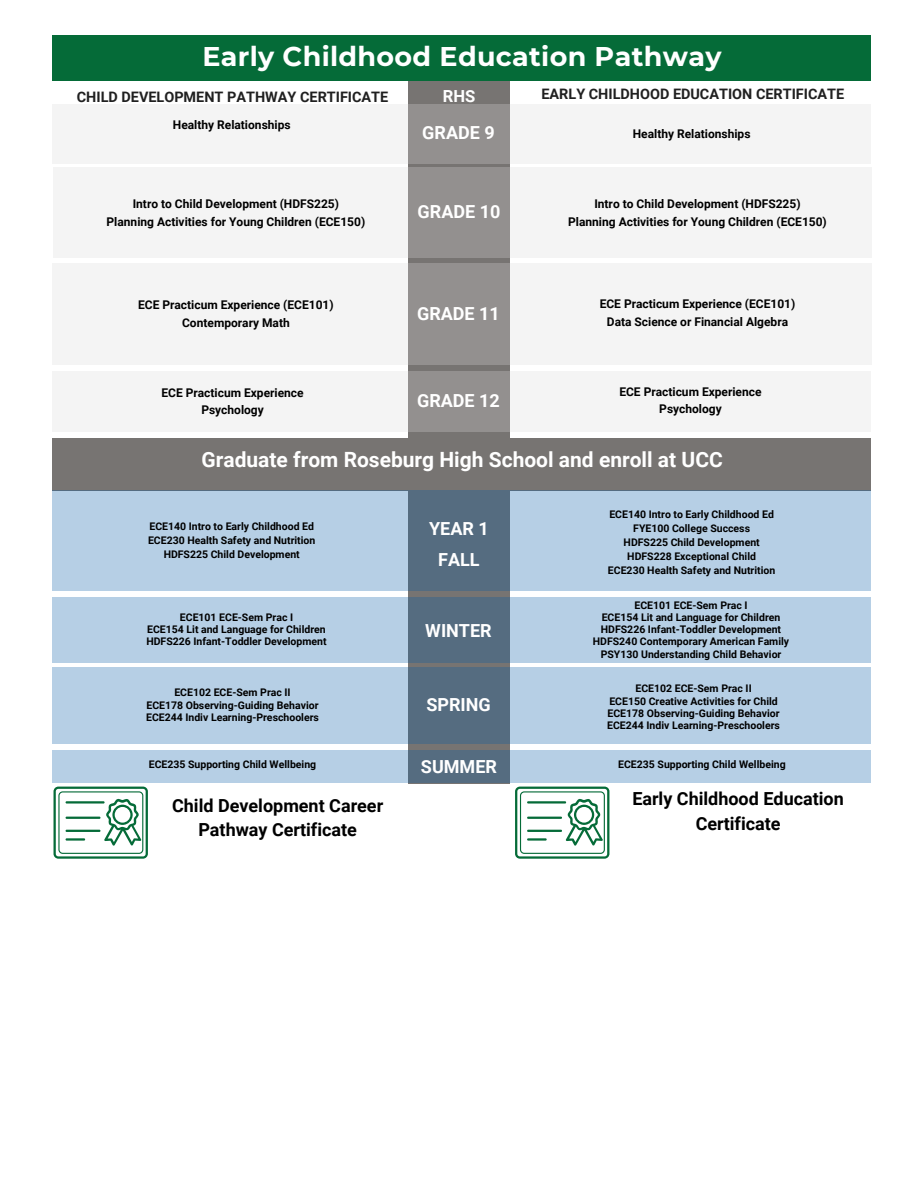
<style>
.page{position:relative;width:918px;height:1188px;background:#fff}
.page>*{position:absolute;margin:0;border:0;box-sizing:border-box;transform-origin:0 0}
.t1{font:700 27px "Montserrat";letter-spacing:.01em;color:#fff}
.t2{font:700 21px "Roboto";color:#fff}
.t3{font:700 18px/24.8px "Roboto";color:#000;text-align:center}
.t4{font:700 18px/30.3px "Roboto";color:#fff;text-align:center}
.t5{font:700 16.65px "Roboto";color:#fff}
.t6{font:700 14.4px "Roboto";color:#202020}
.t7{font:700 12px/18px "Roboto";color:#000;text-align:center}
.t8{font:700 10.5px "Roboto";color:#000}
</style>
<div class="page">
<div style="left:53px;top:35px;width:818px;height:46px;background:#056b38"></div>
<div style="left:408px;top:81px;width:101px;height:702px;background:#777472"></div>
<svg style="left:53px;top:104px;width:818px;height:60px;fill:#f4f4f4"></svg>
<svg style="left:53px;top:167px;width:818px;height:90px;fill:#f4f4f4"></svg>
<svg style="left:52px;top:263px;width:819px;height:102px;fill:#f4f4f4"></svg>
<svg style="left:53px;top:371px;width:818px;height:61px;fill:#f4f4f4"></svg>
<div style="left:53px;top:439px;width:818px;height:52px;background:#777472"></div>
<svg style="left:53px;top:491px;width:818px;height:100px;background:#a9c2d8"></svg>
<svg style="left:53px;top:597px;width:818px;height:66px;background:#a9c2d8"></svg>
<svg style="left:52px;top:667px;width:819px;height:77px;background:#a9c2d8"></svg>
<svg style="left:52px;top:750px;width:819px;height:33px;background:#a9c2d8"></svg>
<svg style="left:54px;top:787px;width:94px;height:72px"></svg>
<hr style="left:66px;top:801px;width:39px;height:3px;background:#056b38">
<hr style="left:66px;top:830px;width:34px;height:2px;background:#056b38">
<hr style="left:66px;top:817px;width:34px;height:2px;background:#056b38">
<hr style="left:66px;top:838px;width:19px;height:3px;background:#056b38">
<svg style="left:515px;top:787px;width:94px;height:72px"></svg>
<hr style="left:527px;top:801px;width:39px;height:3px;background:#056b38">
<hr style="left:527px;top:830px;width:35px;height:2px;background:#056b38">
<hr style="left:527px;top:817px;width:35px;height:2px;background:#056b38">
<hr style="left:527px;top:838px;width:20px;height:3px;background:#056b38">
<h1 class="t1" style="left:202px;top:40px;width:521px">Early Childhood Education Pathway</h1>
<h3 class="t6" style="left:77px;top:88px;width:313px">CHILD DEVELOPMENT PATHWAY CERTIFICATE</h3>
<h4 class="t6" style="left:541px;top:85px;width:304px">EARLY CHILDHOOD EDUCATION CERTIFICATE</h4>
<p class="t5" style="left:443px;top:87px;width:34px">RHS</p>
<p class="t7" style="left:173px;top:116px;width:119px">Healthy Relationships</p>
<h3 class="t4" style="left:422px;top:118px;width:74px">GRADE 9</h3>
<p class="t7" style="left:633px;top:125px;width:119px">Healthy Relationships</p>
<h5 class="t7" style="left:107px;top:195px;width:260px">Intro to Child Development (HDFS225)<br>Planning Activities for Young Children (ECE150)</h5>
<h6 class="t4" style="left:418px;top:197px;width:84px">GRADE 10</h6>
<p class="t7" style="left:568px;top:195px;width:260px">Intro to Child Development (HDFS225)<br>Planning Activities for Young Children (ECE150)</p>
<h5 class="t7" style="left:138px;top:296px;width:197px">ECE Practicum Experience (ECE101)<br>Contemporary Math</h5>
<h2 class="t4" style="left:417px;top:298px;width:84px">GRADE 11</h2>
<p class="t7" style="left:600px;top:295px;width:197px">ECE Practicum Experience (ECE101)<br>Data Science or Financial Algebra</p>
<h6 class="t7" style="left:161px;top:385px;width:144px;line-height:17px">ECE Practicum Experience<br>Psychology</h6>
<p class="t4" style="left:417px;top:386px;width:84px">GRADE 12</p>
<p class="t7" style="left:619px;top:383px;width:144px;line-height:17px">ECE Practicum Experience<br>Psychology</p>
<h6 class="t2" style="left:202px;top:448px;width:523px">Graduate from Roseburg High School and enroll at UCC</h6>
<h6 class="t8" style="left:149px;top:521px;width:166px">ECE140 Intro to Early Childhood Ed</h6>
<h3 class="t8" style="left:148px;top:535px;width:169px">ECE230 Health Safety and Nutrition</h3>
<h6 class="t8" style="left:164px;top:549px;width:138px">HDFS225 Child Development</h6>
<h6 class="t8" style="left:180px;top:611px;width:115px">ECE101 ECE-Sem Prac I</h6>
<h3 class="t8" style="left:147px;top:623px;width:180px">ECE154 Lit and Language for Children</h3>
<h6 class="t8" style="left:146px;top:636px;width:182px">HDFS226 Infant-Toddler Development</h6>
<h3 class="t8" style="left:174px;top:687px;width:118px">ECE102 ECE-Sem Prac II</h3>
<p class="t8" style="left:147px;top:699px;width:174px">ECE178 Observing-Guiding Behavior</p>
<p class="t8" style="left:146px;top:711px;width:174px">ECE244 Indiv Learning-Preschoolers</p>
<h6 class="t4" style="left:429px;top:514px;width:61px">YEAR 1<br>FALL</h6>
<h3 class="t4" style="left:425px;top:616px;width:68px">WINTER</h3>
<p class="t4" style="left:426px;top:690px;width:66px">SPRING</p>
<p class="t8" style="left:609px;top:508px;width:166px">ECE140 Intro to Early Childhood Ed</p>
<p class="t8" style="left:633px;top:522px;width:118px">FYE100 College Success</p>
<p class="t8" style="left:624px;top:536px;width:138px">HDFS225 Child Development</p>
<p class="t8" style="left:627px;top:550px;width:130px">HDFS228 Exceptional Child</p>
<p class="t8" style="left:608px;top:564px;width:169px">ECE230 Health Safety and Nutrition</p>
<p class="t8" style="left:634px;top:599px;width:115px">ECE101 ECE-Sem Prac I</p>
<p class="t8" style="left:602px;top:611px;width:180px">ECE154 Lit and Language for Children</p>
<p class="t8" style="left:601px;top:623px;width:182px">HDFS226 Infant-Toddler Development</p>
<h3 class="t8" style="left:593px;top:636px;width:198px">HDFS240 Contemporary American Family</h3>
<p class="t8" style="left:601px;top:648px;width:182px">PSY130 Understanding Child Behavior</p>
<p class="t8" style="left:635px;top:683px;width:118px">ECE102 ECE-Sem Prac II</p>
<p class="t8" style="left:609px;top:695px;width:170px">ECE150 Creative Activities for Child</p>
<p class="t8" style="left:608px;top:707px;width:174px">ECE178 Observing-Guiding Behavior</p>
<p class="t8" style="left:607px;top:719px;width:174px">ECE244 Indiv Learning-Preschoolers</p>
<p class="t8" style="left:149px;top:758px;width:169px">ECE235 Supporting Child Wellbeing</p>
<h3 class="t4" style="left:421px;top:752px;width:77px">SUMMER</h3>
<p class="t8" style="left:618px;top:758px;width:169px">ECE235 Supporting Child Wellbeing</p>
<p class="t3" style="left:172px;top:793px;width:213px">Child Development Career<br>Pathway Certificate</p>
<h3 class="t3" style="left:632px;top:786px;width:213px">Early Childhood Education<br>Certificate</h3>
</div>
